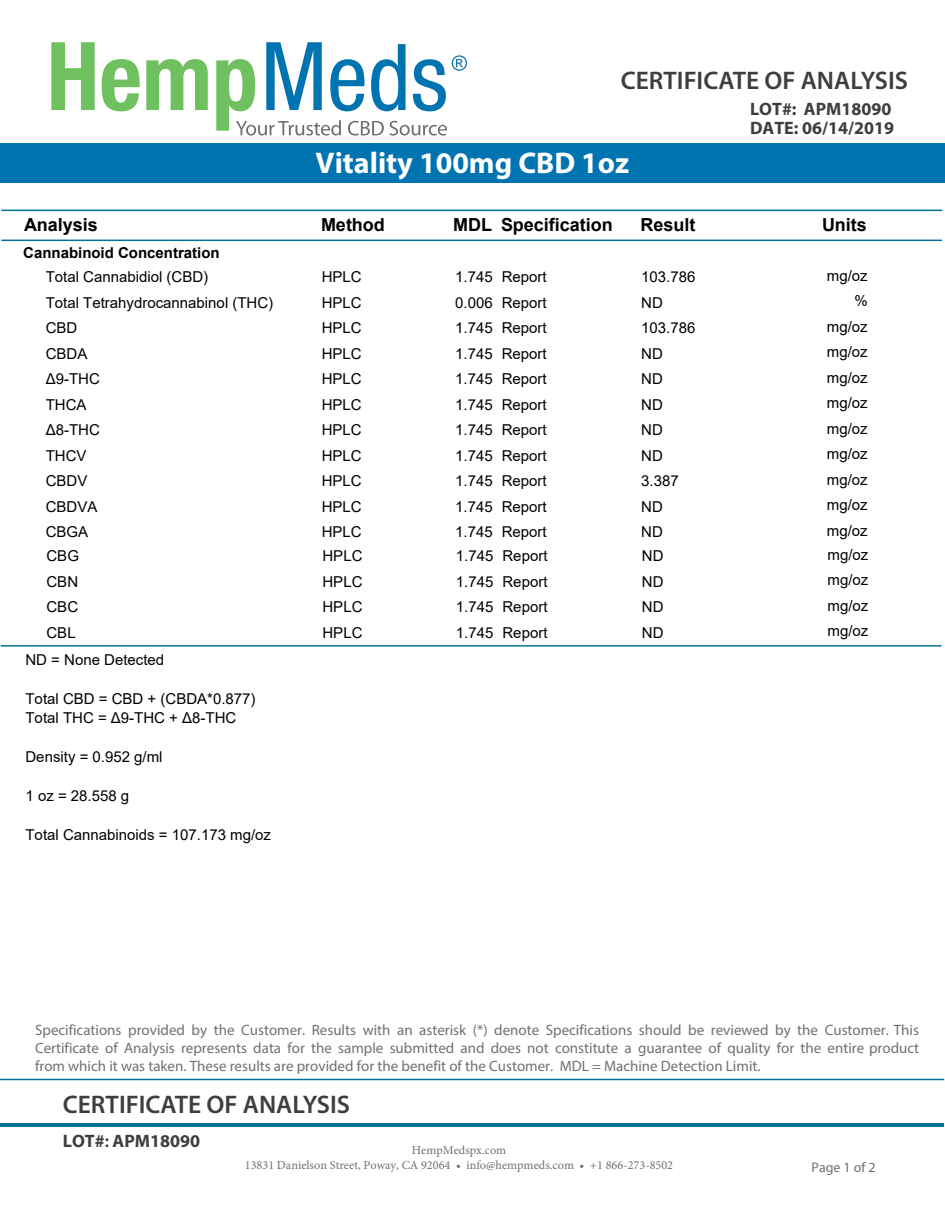
<style>
.page{position:relative;width:945px;height:1215px;background:#fff}
.page>*{position:absolute;margin:0;border:0;box-sizing:border-box;transform-origin:0 0}
.t1{font:700 30px "Myriad Pro";color:#fff}
.t2{font:600 25.5px "Myriad Pro";color:#3e3e3f}
.t3{font:700 18px/18.8px "Myriad Pro";color:#3e3e3f}
.t4{font:700 18px "Arial";color:#000}
.t5{font:15px/19.5px "Arial";color:#000}
.t6{font:15px/18.3px "Myriad Pro";color:#6e7173;text-align:justify}
.t7{font:700 15px "Arial";color:#000}
.t8{font:13.95px "Myriad Pro";color:#6d7072}
.t9{font:12.3px/15px "Minion Pro";color:#6d7072;text-align:center}
.s1{font-weight:600}
</style>
<div class="page">
<hr style="left:0;top:1123px;width:943px;height:4px;background:#007297">
<hr style="left:0;top:1079px;width:944px;height:1px;background:#007297">
<svg style="left:51px;top:42px;width:44px;height:68px"></svg>
<svg style="left:102px;top:59px;width:38px;height:52px"></svg>
<svg style="left:146px;top:59px;width:62px;height:51px"></svg>
<svg style="left:216px;top:42px;width:251px;height:94px"></svg>
<div style="left:0;top:143px;width:945px;height:40px;background:#0073b1"></div>
<hr style="left:1px;top:240px;width:941px;height:1px;background:#007297">
<hr style="left:1px;top:645px;width:940px;height:2px;background:#007297">
<hr style="left:1px;top:210px;width:941px;height:1px;background:#007297">
<h2 class="t2" style="left:621px;top:65px;width:289px">CERTIFICATE OF ANALYSIS</h2>
<h1 class="t1" style="left:316px;top:143px;width:315px">Vitality 100mg CBD 1oz</h1>
<p class="t3" style="left:750px;top:99px;width:145px">LOT#: APM18090<br>DATE: 06/14/2019</p>
<p class="t4" style="left:24px;top:218px;width:75px">Analysis</p>
<p class="t4" style="left:321px;top:218px;width:65px">Method</p>
<p class="t4" style="left:453px;top:218px;width:161px">MDL Specification</p>
<p class="t4" style="left:640px;top:218px;width:56px">Result</p>
<p class="t4" style="left:822px;top:218px;width:46px">Units</p>
<p class="t7" style="left:23px;top:247px;width:198px">Cannabinoid Concentration</p>
<p class="t5" style="left:46px;top:267px;width:164px">Total Cannabidiol (CBD)</p>
<p class="t5" style="left:322px;top:267px;width:42px">HPLC</p>
<p class="t5" style="left:455px;top:267px;width:93px">1.745 Report</p>
<p class="t5" style="left:641px;top:267px;width:56px">103.786</p>
<p class="t5" style="left:827px;top:266px;width:42px">mg/oz</p>
<p class="t5" style="left:46px;top:293px;width:229px">Total Tetrahydrocannabinol (THC)</p>
<p class="t5" style="left:322px;top:293px;width:42px">HPLC</p>
<p class="t5" style="left:455px;top:293px;width:93px">0.006 Report</p>
<p class="t5" style="left:641px;top:293px;width:23px">ND</p>
<p class="t5" style="left:854px;top:291px;width:15px">%</p>
<p class="t5" style="left:46px;top:318px;width:33px">CBD</p>
<p class="t5" style="left:322px;top:318px;width:42px">HPLC</p>
<p class="t5" style="left:455px;top:318px;width:93px">1.745 Report</p>
<p class="t5" style="left:641px;top:318px;width:56px">103.786</p>
<p class="t5" style="left:827px;top:317px;width:42px">mg/oz</p>
<p class="t5" style="left:46px;top:344px;width:43px">CBDA</p>
<p class="t5" style="left:322px;top:344px;width:42px">HPLC</p>
<p class="t5" style="left:455px;top:344px;width:93px">1.745 Report</p>
<p class="t5" style="left:641px;top:344px;width:23px">ND</p>
<p class="t5" style="left:827px;top:342px;width:42px">mg/oz</p>
<p class="t5" style="left:46px;top:369px;width:56px">Δ9-THC</p>
<p class="t5" style="left:322px;top:369px;width:42px">HPLC</p>
<p class="t5" style="left:455px;top:369px;width:93px">1.745 Report</p>
<p class="t5" style="left:641px;top:369px;width:23px">ND</p>
<p class="t5" style="left:827px;top:368px;width:42px">mg/oz</p>
<p class="t5" style="left:46px;top:395px;width:42px">THCA</p>
<p class="t5" style="left:322px;top:395px;width:42px">HPLC</p>
<p class="t5" style="left:455px;top:395px;width:93px">1.745 Report</p>
<p class="t5" style="left:641px;top:395px;width:23px">ND</p>
<p class="t5" style="left:827px;top:393px;width:42px">mg/oz</p>
<p class="t5" style="left:46px;top:420px;width:56px">Δ8-THC</p>
<p class="t5" style="left:322px;top:420px;width:42px">HPLC</p>
<p class="t5" style="left:455px;top:420px;width:93px">1.745 Report</p>
<p class="t5" style="left:641px;top:420px;width:23px">ND</p>
<p class="t5" style="left:827px;top:419px;width:42px">mg/oz</p>
<p class="t5" style="left:46px;top:446px;width:42px">THCV</p>
<p class="t5" style="left:322px;top:446px;width:42px">HPLC</p>
<p class="t5" style="left:455px;top:446px;width:93px">1.745 Report</p>
<p class="t5" style="left:641px;top:446px;width:23px">ND</p>
<p class="t5" style="left:827px;top:444px;width:42px">mg/oz</p>
<p class="t5" style="left:46px;top:471px;width:43px">CBDV</p>
<p class="t5" style="left:322px;top:471px;width:42px">HPLC</p>
<p class="t5" style="left:455px;top:471px;width:93px">1.745 Report</p>
<p class="t5" style="left:641px;top:471px;width:39px">3.387</p>
<p class="t5" style="left:827px;top:470px;width:42px">mg/oz</p>
<p class="t5" style="left:46px;top:497px;width:53px">CBDVA</p>
<p class="t5" style="left:322px;top:497px;width:42px">HPLC</p>
<p class="t5" style="left:455px;top:497px;width:93px">1.745 Report</p>
<p class="t5" style="left:641px;top:497px;width:23px">ND</p>
<p class="t5" style="left:827px;top:495px;width:42px">mg/oz</p>
<p class="t5" style="left:46px;top:522px;width:44px">CBGA</p>
<p class="t5" style="left:322px;top:522px;width:42px">HPLC</p>
<p class="t5" style="left:455px;top:522px;width:93px">1.745 Report</p>
<p class="t5" style="left:641px;top:522px;width:23px">ND</p>
<p class="t5" style="left:827px;top:521px;width:42px">mg/oz</p>
<p class="t5" style="left:46px;top:546px;width:34px">CBG</p>
<p class="t5" style="left:322px;top:546px;width:42px">HPLC</p>
<p class="t5" style="left:456px;top:546px;width:93px">1.745 Report</p>
<p class="t5" style="left:642px;top:546px;width:23px">ND</p>
<p class="t5" style="left:828px;top:544px;width:42px">mg/oz</p>
<p class="t5" style="left:46px;top:571px;width:33px">CBN</p>
<p class="t5" style="left:322px;top:571px;width:42px">HPLC</p>
<p class="t5" style="left:456px;top:571px;width:93px">1.745 Report</p>
<p class="t5" style="left:642px;top:571px;width:23px">ND</p>
<p class="t5" style="left:828px;top:570px;width:42px">mg/oz</p>
<p class="t5" style="left:46px;top:597px;width:33px">CBC</p>
<p class="t5" style="left:322px;top:597px;width:42px">HPLC</p>
<p class="t5" style="left:456px;top:597px;width:93px">1.745 Report</p>
<p class="t5" style="left:642px;top:597px;width:23px">ND</p>
<p class="t5" style="left:828px;top:595px;width:42px">mg/oz</p>
<p class="t5" style="left:46px;top:622px;width:31px">CBL</p>
<p class="t5" style="left:322px;top:622px;width:42px">HPLC</p>
<p class="t5" style="left:456px;top:622px;width:93px">1.745 Report</p>
<p class="t5" style="left:642px;top:622px;width:23px">ND</p>
<p class="t5" style="left:828px;top:621px;width:42px">mg/oz</p>
<p class="t5" style="left:25px;top:649px;width:140px">ND = None Detected</p>
<p class="t5" style="left:25px;top:688px;width:232px">Total CBD = CBD + (CBDA*0.877)<br>Total THC = Δ9-THC + Δ8-THC</p>
<p class="t5" style="left:25px;top:747px;width:139px">Density = 0.952 g/ml</p>
<p class="t5" style="left:25px;top:786px;width:105px">1 oz = 28.558 g</p>
<p class="t5" style="left:25px;top:825px;width:247px">Total Cannabinoids = 107.173 mg/oz</p>
<p class="t6" style="left:35px;top:1020px;width:886px">Specifications provided by the Customer. Results with an asterisk (*) denote Specifications should be reviewed by the Customer. This Certificate of Analysis represents data for the sample submitted and does not constitute a guarantee of quality for the entire product from which it was taken. These results are provided for the benefit of the Customer. MDL = Machine Detection Limit.</p>
<h2 class="t2" style="left:63px;top:1088px;width:289px">CERTIFICATE OF ANALYSIS</h2>
<p class="t3" style="left:63px;top:1131px;width:139px">LOT#<span class="s1">:</span> APM18090</p>
<p class="t9" style="left:245px;top:1143px;width:430px">HempMedspx.com<br>13831 Danielson Street, Poway, CA 92064 • info@hempmeds.com • +1 866-273-8502</p>
<p class="t8" style="left:812px;top:1159px;width:66px">Page 1 of 2</p>
</div>
